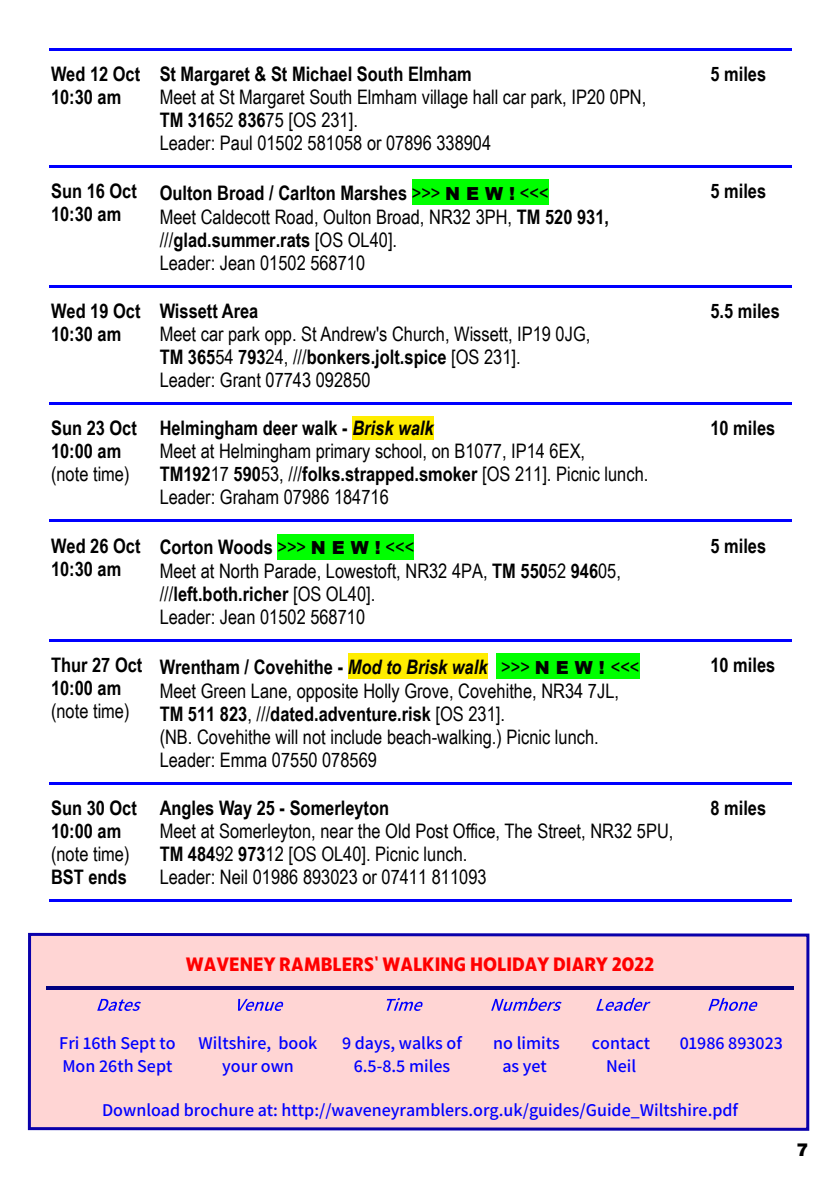
<style>
.page{position:relative;width:840px;height:1191px;background:#fff}
.page>*{position:absolute;margin:0;border:0;box-sizing:border-box;transform-origin:0 0}
.t1{font:20px/23px "Arial Narrow";color:#000}
.t2{font:700 20px/23px "Arial Narrow";color:#000}
.t3{font:700 20px "Ruck Sack";color:#f00}
.t4{font:600 18px/23.6px "Assistant";color:#00f;text-align:center}
.t5{font:900 18px "Helvetica Neue LT Pro";color:#000}
.s1{font-weight:700}
.s2{font-family:"Arial";font-weight:900;font-size:18px}
.s3{font-weight:700;font-style:italic}
</style>
<div class="page">
<div style="left:411px;top:179px;width:29px;height:26px;background:#0f0"></div>
<div style="left:440px;top:179px;width:5px;height:26px;background:#0f0"></div>
<div style="left:445px;top:179px;width:70px;height:26px;background:#0f0"></div>
<hr style="left:515px;top:179px;width:4px;height:26px;background:#0f0">
<div style="left:519px;top:179px;width:29px;height:26px;background:#0f0"></div>
<div style="left:352px;top:416px;width:81px;height:24px;background:#ffed00"></div>
<div style="left:277px;top:534px;width:29px;height:25px;background:#0f0"></div>
<hr style="left:306px;top:534px;width:4px;height:25px;background:#0f0">
<div style="left:310px;top:534px;width:70px;height:25px;background:#0f0"></div>
<div style="left:380px;top:534px;width:5px;height:25px;background:#0f0"></div>
<div style="left:385px;top:534px;width:29px;height:25px;background:#0f0"></div>
<div style="left:347px;top:653px;width:140px;height:26px;background:#ffed00"></div>
<div style="left:496px;top:653px;width:5px;height:26px;background:#0f0"></div>
<div style="left:501px;top:653px;width:28px;height:26px;background:#0f0"></div>
<div style="left:529px;top:653px;width:5px;height:26px;background:#0f0"></div>
<div style="left:534px;top:653px;width:76px;height:26px;background:#0f0"></div>
<div style="left:610px;top:653px;width:29px;height:26px;background:#0f0"></div>
<hr style="left:49px;top:48px;width:108px;height:2px;background:#00f">
<hr style="left:157px;top:48px;width:551px;height:2px;background:#00f">
<hr style="left:708px;top:48px;width:84px;height:2px;background:#00f">
<hr style="left:49px;top:165px;width:108px;height:2px;background:#00f">
<hr style="left:157px;top:165px;width:551px;height:2px;background:#00f">
<hr style="left:708px;top:165px;width:84px;height:2px;background:#00f">
<hr style="left:49px;top:285px;width:108px;height:2px;background:#00f">
<hr style="left:157px;top:285px;width:551px;height:2px;background:#00f">
<hr style="left:708px;top:285px;width:84px;height:2px;background:#00f">
<hr style="left:49px;top:402px;width:108px;height:2px;background:#00f">
<hr style="left:157px;top:402px;width:551px;height:2px;background:#00f">
<hr style="left:708px;top:402px;width:84px;height:2px;background:#00f">
<hr style="left:49px;top:520px;width:108px;height:2px;background:#00f">
<hr style="left:157px;top:520px;width:551px;height:2px;background:#00f">
<hr style="left:708px;top:520px;width:84px;height:2px;background:#00f">
<hr style="left:49px;top:639px;width:108px;height:2px;background:#00f">
<hr style="left:157px;top:639px;width:551px;height:2px;background:#00f">
<hr style="left:708px;top:639px;width:84px;height:2px;background:#00f">
<hr style="left:49px;top:782px;width:108px;height:2px;background:#00f">
<hr style="left:157px;top:782px;width:551px;height:2px;background:#00f">
<hr style="left:708px;top:782px;width:84px;height:2px;background:#00f">
<hr style="left:49px;top:899px;width:108px;height:2px;background:#00f">
<hr style="left:157px;top:899px;width:551px;height:2px;background:#00f">
<hr style="left:708px;top:899px;width:84px;height:2px;background:#00f">
<div style="left:27px;top:932px;width:783px;height:199px;background:#ffd5d4"></div>
<svg style="left:97px;top:999px;width:44px;height:12px"></svg>
<svg style="left:238px;top:999px;width:45px;height:12px"></svg>
<svg style="left:386px;top:998px;width:36px;height:13px"></svg>
<svg style="left:491px;top:998px;width:70px;height:13px"></svg>
<svg style="left:596px;top:998px;width:54px;height:13px"></svg>
<svg style="left:708px;top:998px;width:49px;height:13px"></svg>
<hr style="left:46px;top:986px;width:142px;height:3px;background:#000080">
<hr style="left:188px;top:986px;width:139px;height:3px;background:#000080">
<hr style="left:327px;top:986px;width:149px;height:3px;background:#000080">
<hr style="left:476px;top:986px;width:97px;height:3px;background:#000080">
<hr style="left:573px;top:986px;width:95px;height:3px;background:#000080">
<hr style="left:668px;top:986px;width:125px;height:3px;background:#000080">
<p class="t2" style="left:51px;top:64px;width:91px">Wed 12 Oct<br>10:30 am</p>
<p class="t2" style="left:159px;top:64px;width:313px">St Margaret &amp; St Michael South Elmham</p>
<p class="t1" style="left:159px;top:87px;width:488px">Meet at St Margaret South Elmham village hall car park, IP20 0PN,<br><span class="s1">TM 316</span>52 <span class="s1">836</span>75 [OS 231].<br>Leader: Paul 01502 581058 or 07896 338904</p>
<p class="t2" style="left:710px;top:64px;width:57px">5 miles</p>
<p class="t2" style="left:51px;top:182px;width:87px">Sun 16 Oct<br>10:30 am</p>
<p class="t1" style="left:159px;top:183px;width:450px"><span class="s1">Oulton Broad / Carlton Marshes</span> &gt;&gt;&gt; <span class="s2">N E W !</span> &lt;&lt;&lt;<br>Meet Caldecott Road, Oulton Broad, NR32 3PH, <span class="s1">TM 520 931, </span>///<span class="s1">glad.summer.rats</span> [OS OL40].<br>Leader: Jean 01502 568710</p>
<p class="t2" style="left:710px;top:182px;width:57px">5 miles</p>
<p class="t2" style="left:51px;top:301px;width:91px">Wed 19 Oct<br>10:30 am</p>
<p class="t2" style="left:159px;top:301px;width:100px">Wissett Area</p>
<p class="t2" style="left:710px;top:301px;width:71px">5.5 miles</p>
<p class="t1" style="left:159px;top:324px;width:432px">Meet car park opp. St Andrew's Church, Wissett, IP19 0JG,<br><span class="s1">TM 365</span>54 <span class="s1">793</span>24, ///<span class="s1">bonkers.jolt.spice</span> [OS 231].<br>Leader: Grant 07743 092850</p>
<p class="t2" style="left:51px;top:419px;width:87px">Sun 23 Oct<br>10:00 am</p>
<p class="t1" style="left:51px;top:464px;width:80px">(note time)</p>
<p class="t1" style="left:159px;top:419px;width:490px"><span class="s1">Helmingham deer walk -</span> <span class="s3">Brisk walk<br></span>Meet at Helmingham primary school, on B1077, IP14 6EX, <span class="s1">TM192</span>17 <span class="s1">590</span>53, ///<span class="s1">folks.strapped.smoker</span> [OS 211]. Picnic lunch.<br>Leader: Graham 07986 184716</p>
<p class="t2" style="left:710px;top:419px;width:66px">10 miles</p>
<p class="t2" style="left:51px;top:536px;width:91px">Wed 26 Oct<br>10:30 am</p>
<p class="t1" style="left:159px;top:537px;width:462px"><span class="s1">Corton Woods</span> &gt;&gt;&gt; <span class="s2">N E W !</span> &lt;&lt;&lt;<br>Meet at North Parade, Lowestoft, NR32 4PA, <span class="s1">TM 550</span>52 <span class="s1">946</span>05, ///<span class="s1">left.both.richer</span> [OS OL40].<br>Leader: Jean 01502 568710</p>
<p class="t2" style="left:710px;top:536px;width:57px">5 miles</p>
<p class="t2" style="left:51px;top:656px;width:93px">Thur 27 Oct<br>10:00 am</p>
<p class="t1" style="left:51px;top:701px;width:80px">(note time)</p>
<p class="t1" style="left:159px;top:657px;width:481px"><span class="s1">Wrentham / Covehithe -</span> <span class="s3">Mod to Brisk walk</span> &gt;&gt;&gt; <span class="s2">N E W !</span> &lt;&lt;&lt; Meet Green Lane, opposite Holly Grove, Covehithe, NR34 7JL, <span class="s1">TM 511 823</span>, ///<span class="s1">dated.adventure.risk</span> [OS 231].<br>(NB. Covehithe will not include beach-walking.) Picnic lunch.<br>Leader: Emma 07550 078569</p>
<p class="t2" style="left:710px;top:656px;width:66px">10 miles</p>
<p class="t2" style="left:51px;top:798px;width:87px">Sun 30 Oct<br>10:00 am</p>
<p class="t1" style="left:51px;top:844px;width:80px">(note time)</p>
<p class="t2" style="left:51px;top:867px;width:77px">BST ends</p>
<p class="t2" style="left:159px;top:798px;width:231px">Angles Way 25 - Somerleyton</p>
<p class="t1" style="left:159px;top:821px;width:515px">Meet at Somerleyton, near the Old Post Office, The Street, NR32 5PU,<br><span class="s1">TM 484</span>92 <span class="s1">973</span>12 [OS OL40]. Picnic lunch.<br>Leader: Neil 01986 893023 or 07411 811093</p>
<p class="t2" style="left:710px;top:798px;width:57px">8 miles</p>
<p class="t3" style="left:186px;top:957px;width:469px">WAVENEY RAMBLERS’ WALKING HOLIDAY DIARY 2022</p>
<p class="t4" style="left:59px;top:1030px;width:118px;text-align:left">Fri 16th Sept to<br>Mon 26th Sept</p>
<p class="t4" style="left:198px;top:1030px;width:120px">Wiltshire, book your own</p>
<p class="t4" style="left:342px;top:1030px;width:121px">9 days, walks of<br>6.5-8.5 miles</p>
<p class="t4" style="left:493px;top:1030px;width:68px">no limits as yet</p>
<p class="t4" style="left:591px;top:1030px;width:60px">contact<br>Neil</p>
<p class="t4" style="left:679px;top:1030px;width:105px">01986 893023</p>
<p class="t4" style="left:102px;top:1097px;width:637px">Download brochure at: http://waveneyramblers.org.uk/guides/Guide_Wiltshire.pdf</p>
<p class="t5" style="left:796px;top:1143px;width:14px">7</p>
</div>
